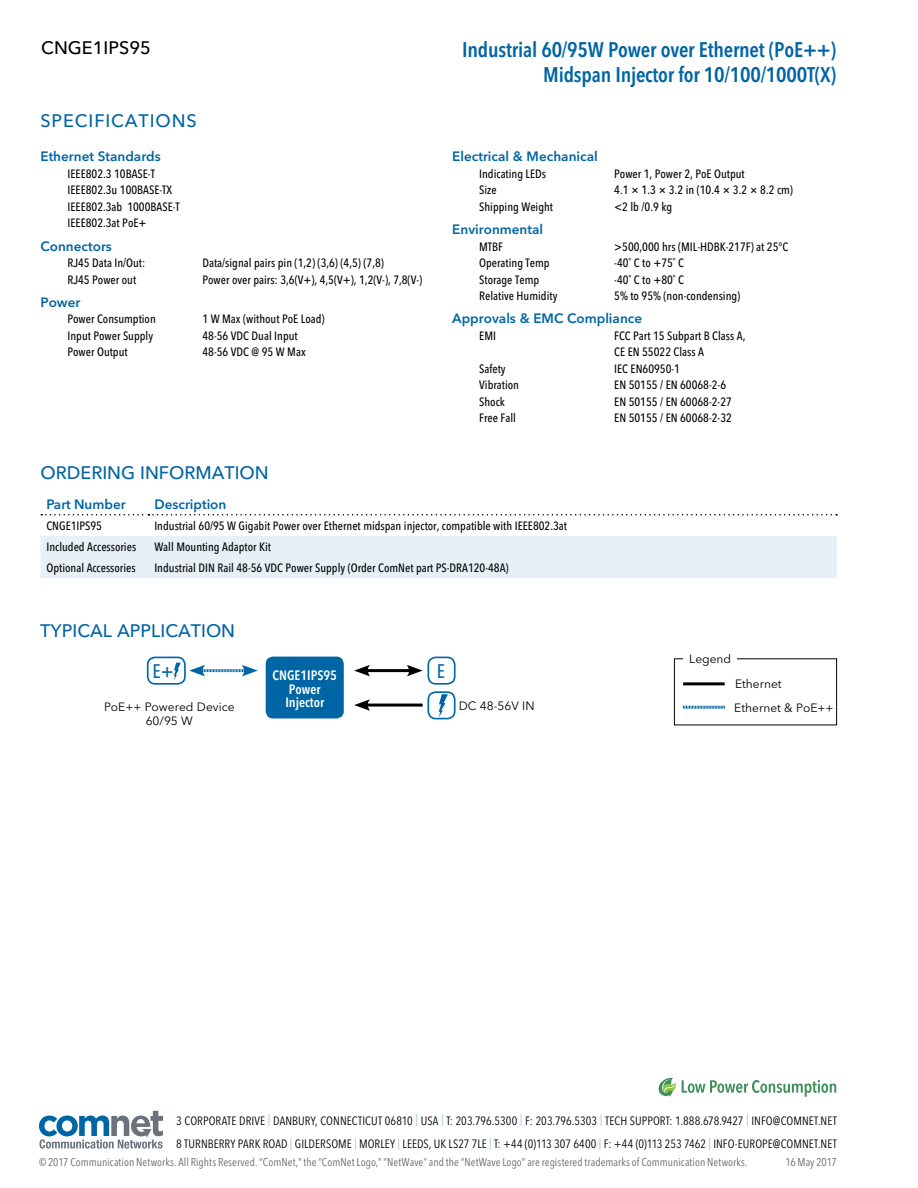
<style>
.page{position:relative;width:918px;height:1188px;background:#fff}
.page>*{position:absolute;margin:0;border:0;box-sizing:border-box;transform-origin:0 0}
.t1{font:600 condensed 21px/25.2px "Avenir Next LT Pro";letter-spacing:-.01em;color:#0065a4;text-align:right}
.t2{font:500 condensed 19.5px "Avenir Next LT Pro";color:#0065a4}
.t3{font:500 18px "Avenir Next LT Pro";color:#0065a4}
.t4{font:500 18px "Avenir Next LT Pro";letter-spacing:.05em;color:#0065a4}
.t5{font:500 18px "Avenir Next LT Pro";color:#000}
.t6{font:600 13.5px "Avenir Next LT Pro";color:#0065a4}
.t7{font:600 condensed 13.5px/13.5px "Avenir Next LT Pro";color:#fff;text-align:center}
.t8{font:500 condensed 12px/16.5px "Avenir Next LT Pro";color:#000}
.t9{font:condensed 12px/23.5px "Avenir Next LT Pro";letter-spacing:.005em;color:#000}
.t10{font:12px/23.2px "Avenir Next LT Pro";color:#000}
.t11{font:condensed 11.25px "Avenir Next LT Pro";letter-spacing:.005em;color:#67686b}
.s1{font-weight:200;color:#0065a4}
</style>
<div class="page">
<svg style="left:39px;top:1111px;width:124px;height:38px"></svg>
<div style="left:40px;top:536px;width:797px;height:42px;background:#e6f0f6"></div>
<svg style="left:41px;top:514px;width:796px;height:2px"></svg>
<svg style="left:659px;top:1078px;width:177px;height:19px"></svg>
<div style="left:674px;top:658px;width:163px;height:67px;border:1px solid #000"></div>
<div style="left:683px;top:650px;width:54px;height:17px;background:#fff"></div>
<hr style="left:683px;top:682px;width:42px;height:3px;background:#000">
<svg style="left:683px;top:706px;width:42px;height:3px"></svg>
<div style="left:266px;top:657px;width:78px;height:61px;background:#0065a4;border-radius:7px"></div>
<hr style="left:365px;top:704px;width:58px;height:3px;background:#000">
<svg style="left:354px;top:699px;width:16px;height:12px"></svg>
<div style="left:427px;top:657px;width:29px;height:28px;border:2px solid #0065a4;border-radius:7px"></div>
<div style="left:427px;top:691px;width:29px;height:28px;border:2px solid #0065a4;border-radius:7px"></div>
<hr style="left:365px;top:669px;width:47px;height:3px;background:#000">
<svg style="left:354px;top:665px;width:16px;height:11px"></svg>
<svg style="left:407px;top:665px;width:16px;height:11px"></svg>
<svg style="left:189px;top:665px;width:69px;height:11px"></svg>
<svg style="left:439px;top:694px;width:9px;height:23px"></svg>
<div style="left:147px;top:657px;width:39px;height:28px;border:2px solid #0065a4;border-radius:7px"></div>
<svg style="left:174px;top:663px;width:7px;height:17px"></svg>
<h3 class="t5" style="left:41px;top:37px;width:111px">CNGE1IPS95</h3>
<h1 class="t1" style="left:462px;top:37px;width:376px">Industrial 60/95W Power over Ethernet (PoE++)<br>Midspan Injector for 10/100/1000T(X)</h1>
<h3 class="t4" style="left:40px;top:110px;width:158px">SPECIFICATIONS</h3>
<p class="t6" style="left:40px;top:148px;width:122px">Ethernet Standards</p>
<p class="t8" style="left:68px;top:165px;width:114px">IEEE802.3 10BASE-T<br>IEEE802.3u 100BASE-TX<br>IEEE802.3ab 1000BASE-T<br>IEEE802.3at PoE+</p>
<p class="t6" style="left:40px;top:238px;width:73px">Connectors</p>
<p class="t8" style="left:68px;top:255px;width:79px">RJ45 Data In/Out:</p>
<p class="t8" style="left:202px;top:255px;width:183px">Data/signal pairs pin (1,2) (3,6) (4,5) (7,8)</p>
<p class="t8" style="left:68px;top:271px;width:70px">RJ45 Power out</p>
<p class="t8" style="left:202px;top:271px;width:221px">Power over pairs: 3,6(V+), 4,5(V+), 1,2(V-), 7,8(V-)</p>
<p class="t6" style="left:40px;top:294px;width:41px">Power</p>
<p class="t8" style="left:68px;top:311px;width:90px">Power Consumption</p>
<p class="t8" style="left:202px;top:311px;width:124px">1 W Max (without PoE Load)</p>
<p class="t8" style="left:68px;top:327px;width:87px">Input Power Supply</p>
<p class="t8" style="left:202px;top:327px;width:97px">48-56 VDC Dual Input</p>
<p class="t8" style="left:68px;top:344px;width:62px">Power Output</p>
<p class="t8" style="left:202px;top:344px;width:105px">48-56 VDC @ 95 W Max</p>
<p class="t6" style="left:452px;top:148px;width:147px">Electrical &amp; Mechanical</p>
<p class="t8" style="left:479px;top:165px;width:68px">Indicating LEDs</p>
<p class="t8" style="left:614px;top:165px;width:132px">Power 1, Power 2, PoE Output</p>
<p class="t8" style="left:479px;top:182px;width:19px">Size</p>
<p class="t8" style="left:614px;top:182px;width:180px">4.1 × 1.3 × 3.2 in (10.4 × 3.2 × 8.2 cm)</p>
<p class="t8" style="left:479px;top:198px;width:75px">Shipping Weight</p>
<p class="t8" style="left:614px;top:198px;width:59px">&lt;2 lb /0.9 kg</p>
<p class="t6" style="left:452px;top:221px;width:92px">Environmental</p>
<p class="t8" style="left:479px;top:238px;width:25px">MTBF</p>
<p class="t8" style="left:614px;top:238px;width:175px">&gt;500,000 hrs (MIL-HDBK-217F) at 25°C</p>
<p class="t8" style="left:479px;top:255px;width:72px">Operating Temp</p>
<p class="t8" style="left:614px;top:255px;width:71px">-40˚ C to +75˚ C</p>
<p class="t8" style="left:479px;top:271px;width:61px">Storage Temp</p>
<p class="t8" style="left:614px;top:271px;width:71px">-40˚ C to +80˚ C</p>
<p class="t8" style="left:479px;top:288px;width:80px">Relative Humidity</p>
<p class="t8" style="left:614px;top:288px;width:128px">5% to 95% (non-condensing)</p>
<p class="t6" style="left:452px;top:310px;width:191px">Approvals &amp; EMC Compliance</p>
<p class="t8" style="left:479px;top:327px;width:18px">EMI</p>
<p class="t8" style="left:614px;top:327px;width:133px">FCC Part 15 Subpart B Class A,<br>CE EN 55022 Class A</p>
<p class="t8" style="left:479px;top:360px;width:28px">Safety</p>
<p class="t8" style="left:614px;top:360px;width:67px">IEC EN60950-1</p>
<p class="t8" style="left:479px;top:377px;width:41px">Vibration</p>
<p class="t8" style="left:614px;top:377px;width:113px">EN 50155 / EN 60068-2-6</p>
<p class="t8" style="left:479px;top:393px;width:27px">Shock</p>
<p class="t8" style="left:614px;top:393px;width:119px">EN 50155 / EN 60068-2-27</p>
<p class="t8" style="left:479px;top:410px;width:38px">Free Fall</p>
<p class="t8" style="left:614px;top:410px;width:119px">EN 50155 / EN 60068-2-32</p>
<h3 class="t3" style="left:40px;top:462px;width:230px">ORDERING INFORMATION</h3>
<p class="t6" style="left:46px;top:496px;width:81px">Part Number</p>
<p class="t6" style="left:154px;top:496px;width:74px">Description</p>
<p class="t8" style="left:46px;top:518px;width:57px">CNGE1IPS95</p>
<p class="t8" style="left:154px;top:518px;width:414px">Industrial 60/95 W Gigabit Power over Ethernet midspan injector, compatible with IEEE802.3at</p>
<p class="t8" style="left:46px;top:539px;width:91px">Included Accessories</p>
<p class="t8" style="left:154px;top:539px;width:118px">Wall Mounting Adaptor Kit</p>
<p class="t8" style="left:46px;top:560px;width:91px">Optional Accessories</p>
<p class="t8" style="left:154px;top:560px;width:356px">Industrial DIN Rail 48-56 VDC Power Supply (Order ComNet part PS-DRA120-48A)</p>
<h3 class="t3" style="left:40px;top:619px;width:196px">TYPICAL APPLICATION</h3>
<h2 class="t2" style="left:152px;top:659px;width:23px">E+</h2>
<h2 class="t2" style="left:437px;top:659px;width:10px">E</h2>
<p class="t7" style="left:273px;top:669px;width:66px">CNGE1IPS95<br>Power</p>
<p class="t10" style="left:104px;top:695px;width:132px">PoE++ Powered Device</p>
<p class="t7" style="left:285px;top:696px;width:40px">Injector</p>
<p class="t10" style="left:459px;top:694px;width:77px">DC 48-56V IN</p>
<p class="t10" style="left:146px;top:709px;width:49px">60/95 W</p>
<p class="t10" style="left:689px;top:647px;width:44px">Legend</p>
<p class="t10" style="left:734px;top:673px;width:101px">Ethernet<br>Ethernet &amp; PoE++</p>
<p class="t9" style="left:176px;top:1109px;width:662px">3 CORPORATE DRIVE <span class="s1">|</span> DANBURY, CONNECTICUT 06810 <span class="s1">|</span> USA <span class="s1">|</span> T: 203.796.5300 <span class="s1">|</span> F: 203.796.5303 <span class="s1">|</span> TECH SUPPORT: 1.888.678.9427 <span class="s1">|</span> INFO@COMNET.NET<br>8 TURNBERRY PARK ROAD <span class="s1">|</span> GILDERSOME <span class="s1">|</span> MORLEY <span class="s1">|</span> LEEDS, UK LS27 7LE <span class="s1">|</span> T: +44 (0)113 307 6400 <span class="s1">|</span> F: +44 (0)113 253 7462 <span class="s1">|</span> INFO-EUROPE@COMNET.NET</p>
<p class="t11" style="left:39px;top:1155px;width:710px">© 2017 Communication Networks. All Rights Reserved. “ComNet,” the “ComNet Logo,” “NetWave” and the “NetWave Logo” are registered trademarks of Communication Networks.</p>
<p class="t11" style="left:786px;top:1155px;width:53px">16 May 2017</p>
</div>
